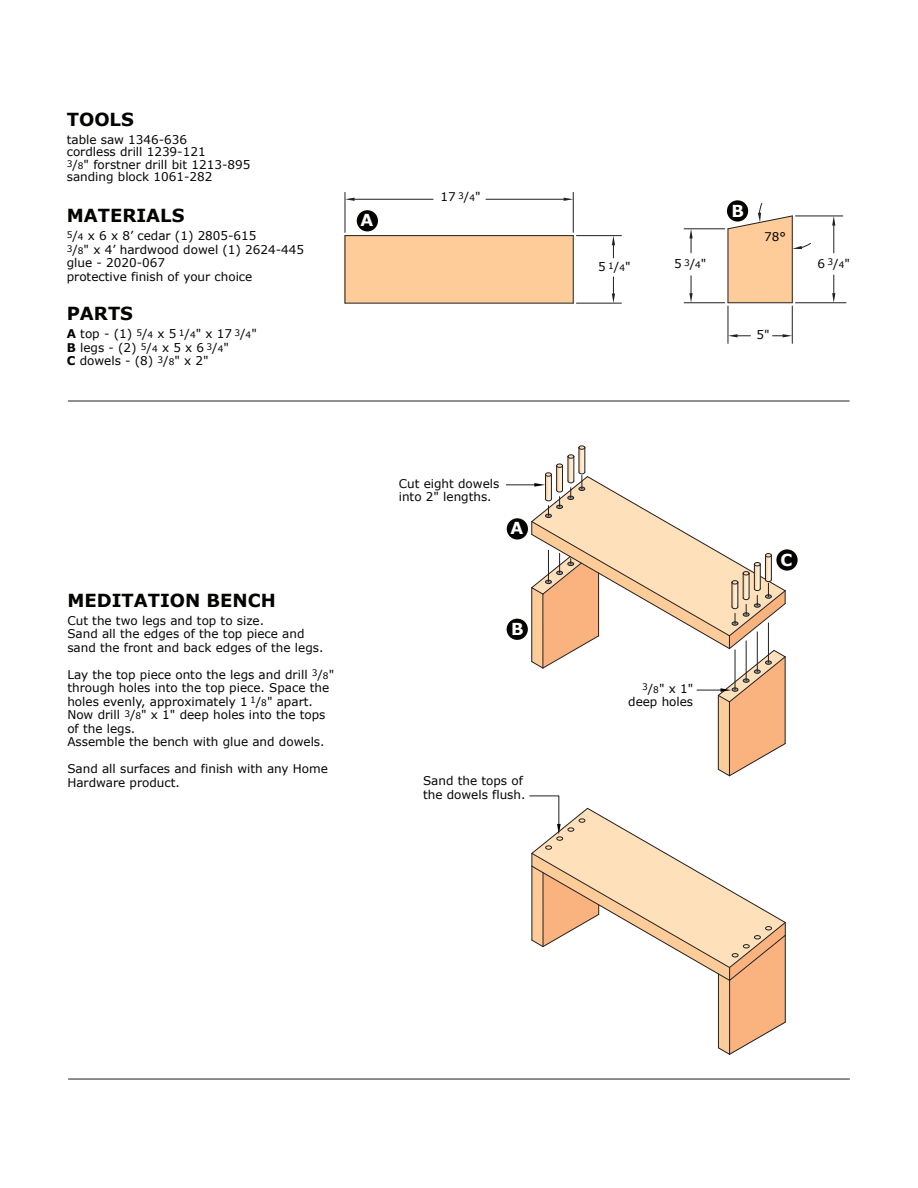
<style>
.page{position:relative;width:918px;height:1188px;background:#fff}
.page>*{position:absolute;margin:0;border:0;box-sizing:border-box;transform-origin:0 0}
.t1{font:700 18px "Verdana";color:#040503}
.t2{font:700 16.5px "Verdana";color:#fff}
.t3{font:12px/13.5px "Verdana";color:#040503}
.s1{font-size:9px}
.s2{font-weight:700}
</style>
<div class="page">
<hr style="left:68px;top:401px;width:781px;height:1px;background:#231f20">
<hr style="left:68px;top:1079px;width:782px;height:1px;background:#231f20">
<hr style="left:728px;top:306px;width:1px;height:37px;background:#231f20">
<hr style="left:792px;top:306px;width:1px;height:37px;background:#231f20">
<hr style="left:684px;top:229px;width:41px;height:1px;background:#231f20">
<hr style="left:684px;top:303px;width:41px;height:1px;background:#231f20">
<hr style="left:795px;top:216px;width:48px;height:1px;background:#231f20">
<hr style="left:795px;top:303px;width:51px;height:1px;background:#231f20">
<svg style="left:727px;top:203px;width:84px;height:100px"></svg>
<svg style="left:728px;top:334px;width:22px;height:3px"></svg>
<svg style="left:772px;top:334px;width:20px;height:3px"></svg>
<svg style="left:689px;top:229px;width:4px;height:24px"></svg>
<svg style="left:689px;top:276px;width:4px;height:27px"></svg>
<svg style="left:832px;top:216px;width:3px;height:37px"></svg>
<svg style="left:832px;top:275px;width:3px;height:28px"></svg>
<div style="left:726px;top:200px;width:23px;height:22px;background:#040503;border-radius:50%"></div>
<div style="left:725px;top:199px;width:25px;height:24px;border:2px solid #fff;border-radius:50%"></div>
<div style="left:344px;top:236px;width:229px;height:67px;background:#fdcc99"></div>
<hr style="left:345px;top:192px;width:1px;height:40px;background:#231f20">
<hr style="left:573px;top:192px;width:1px;height:40px;background:#231f20">
<hr style="left:355px;top:199px;width:78px;height:1px;background:#231f20">
<hr style="left:486px;top:199px;width:78px;height:1px;background:#231f20">
<hr style="left:576px;top:235px;width:45px;height:1px;background:#231f20">
<hr style="left:576px;top:303px;width:45px;height:1px;background:#231f20">
<hr style="left:345px;top:235px;width:228px;height:1px;background:#231f20">
<hr style="left:573px;top:236px;width:1px;height:67px;background:#231f20">
<hr style="left:345px;top:303px;width:228px;height:1px;background:#231f20">
<hr style="left:345px;top:236px;width:1px;height:67px;background:#231f20">
<svg style="left:345px;top:198px;width:10px;height:3px"></svg>
<svg style="left:564px;top:198px;width:9px;height:3px"></svg>
<svg style="left:612px;top:236px;width:3px;height:22px"></svg>
<svg style="left:612px;top:277px;width:3px;height:26px"></svg>
<div style="left:356px;top:209px;width:23px;height:23px;background:#040503;border-radius:50%"></div>
<div style="left:355px;top:209px;width:24px;height:24px;border:2px solid #fff;border-radius:50%"></div>
<svg style="left:529px;top:795px;width:257px;height:260px"></svg>
<div style="left:506px;top:618px;width:23px;height:23px;background:#040503;border-radius:50%"></div>
<div style="left:505px;top:617px;width:24px;height:24px;border:2px solid #fff;border-radius:50%"></div>
<div style="left:506px;top:518px;width:23px;height:22px;background:#040503;border-radius:50%"></div>
<div style="left:505px;top:517px;width:24px;height:24px;border:2px solid #fff;border-radius:50%"></div>
<div style="left:776px;top:549px;width:22px;height:22px;background:#040503;border-radius:50%"></div>
<div style="left:775px;top:548px;width:24px;height:24px;border:2px solid #fff;border-radius:50%"></div>
<hr style="left:506px;top:485px;width:32px;height:1px;background:#231f20">
<svg style="left:531px;top:445px;width:255px;height:332px"></svg>
<h1 class="t1" style="left:67px;top:107px;width:69px">TOOLS</h1>
<p class="t3" style="left:67px;top:133px;width:140px;line-height:12px">table saw 1346-636 cordless drill 1239-121</p>
<p class="t3" style="left:67px;top:159px;width:185px;line-height:12px"><sup>3</sup>/<span class="s1">8</span>" forstner drill bit 1213-895 sanding block 1061-282</p>
<h1 class="t1" style="left:67px;top:204px;width:119px">MATERIALS</h1>
<p class="t3" style="left:67px;top:229px;width:239px"><sup>5</sup>/<span class="s1">4</span> x 6 x 8’ cedar (1) 2805-615<br><sup>3</sup>/<span class="s1">8</span>" x 4’ hardwood dowel (1) 2624-445 glue - 2020-067<br>protective finish of your choice</p>
<h1 class="t1" style="left:67px;top:302px;width:68px">PARTS</h1>
<p class="t3" style="left:67px;top:327px;width:192px"><span class="s2">A</span> top - (1) <sup>5</sup>/<span class="s1">4</span> x 5 <sup>1</sup>/<span class="s1">4</span>" x 17 <sup>3</sup>/<span class="s1">4</span>"<br><span class="s2">B</span> legs - (2) <sup>5</sup>/<span class="s1">4</span> x 5 x 6 <sup>3</sup>/<span class="s1">4</span>"<br><span class="s2">C</span> dowels - (8) <sup>3</sup>/<span class="s1">8</span>" x 2"</p>
<h2 class="t2" style="left:361px;top:209px;width:14px">A</h2>
<p class="t3" style="left:441px;top:190px;width:42px">17 <sup>3</sup>/<span class="s1">4</span>"</p>
<h1 class="t1" style="left:67px;top:588px;width:210px">MEDITATION BENCH</h1>
<p class="t3" style="left:67px;top:613px;width:258px">Cut the two legs and top to size.<br>Sand all the edges of the top piece and sand the front and back edges of the legs.</p>
<p class="t3" style="left:67px;top:667px;width:268px">Lay the top piece onto the legs and drill <sup>3</sup>/<span class="s1">8</span>" through holes into the top piece. Space the holes evenly, approximately 1 <sup>1</sup>/<span class="s1">8</span>" apart.<br>Now drill <sup>3</sup>/<span class="s1">8</span>" x 1" deep holes into the tops of the legs.<br>Assemble the bench with glue and dowels.</p>
<p class="t3" style="left:67px;top:762px;width:262px">Sand all surfaces and finish with any Home<br>Hardware product.</p>
<p class="t3" style="left:399px;top:476px;width:102px">Cut eight dowels into 2" lengths.</p>
<h2 class="t2" style="left:511px;top:517px;width:14px">A</h2>
<h2 class="t2" style="left:511px;top:619px;width:14px">B</h2>
<p class="t3" style="left:423px;top:774px;width:104px">Sand the tops of the dowels flush.</p>
<p class="t3" style="left:598px;top:260px;width:34px">5 <sup>1</sup>/<span class="s1">4</span>"</p>
<h2 class="t2" style="left:732px;top:200px;width:14px">B</h2>
<p class="t3" style="left:764px;top:230px;width:23px">78°</p>
<p class="t3" style="left:674px;top:257px;width:34px">5 <sup>3</sup>/<span class="s1">4</span>"</p>
<p class="t3" style="left:818px;top:256px;width:34px">6 <sup>3</sup>/<span class="s1">4</span>"</p>
<p class="t3" style="left:757px;top:328px;width:15px">5"</p>
<h2 class="t2" style="left:780px;top:549px;width:13px">C</h2>
<p class="t3" style="left:628px;top:681px;width:67px;text-align:right"><sup>3</sup>/<span class="s1">8</span>" x 1" deep holes</p>
</div>
